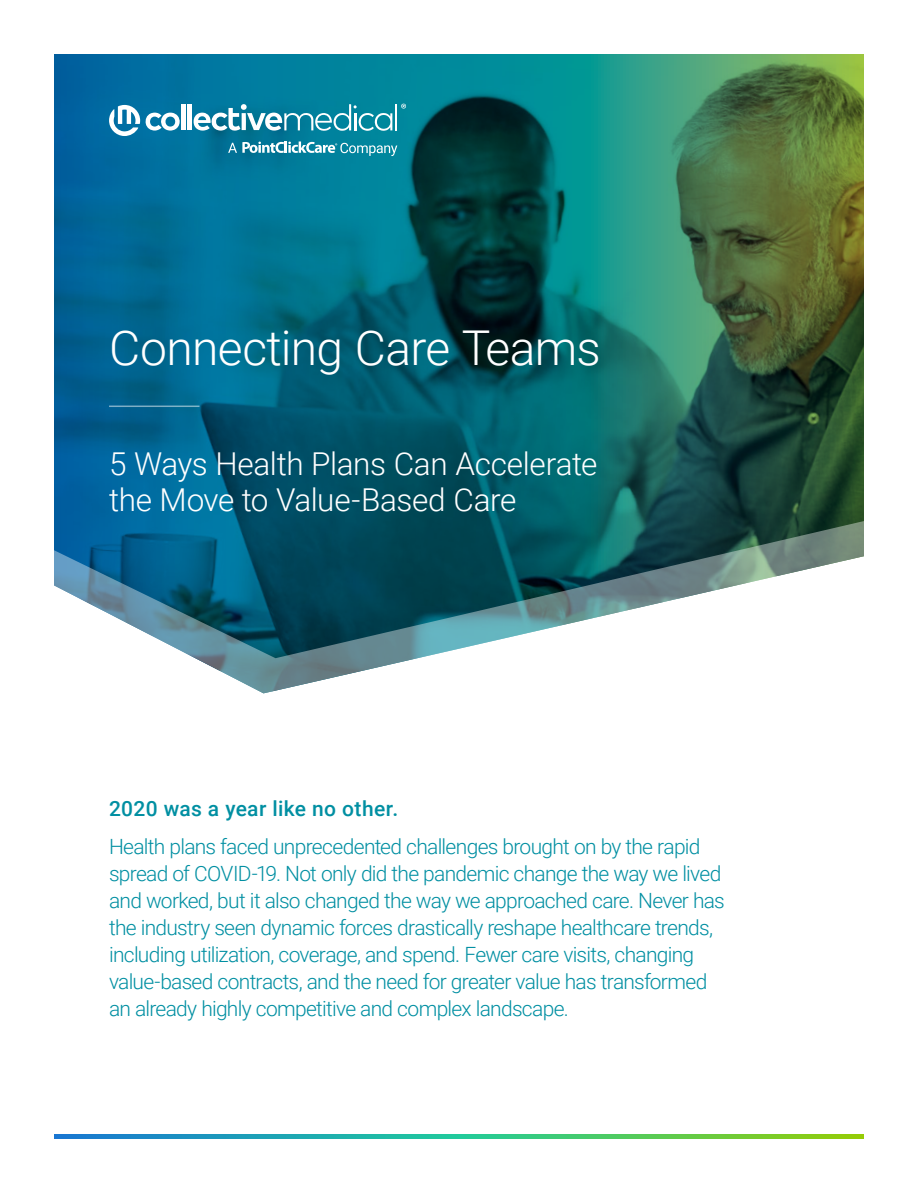
<style>
.page{position:relative;width:918px;height:1188px;background:#fff}
.page>*{position:absolute;margin:0;border:0;box-sizing:border-box;transform-origin:0 0}
.t1{font:300 48px "Roboto";letter-spacing:-.015em;color:#fff}
.t2{font:300 31.5px/36px "Roboto";letter-spacing:-.015em;color:#fff}
.t3{font:300 21px/27px "Roboto";letter-spacing:-.035em;color:#008fa2}
.t4{font:500 21px "Roboto";letter-spacing:.015em;color:#008fa2}
</style>
<div class="page">
<svg style="left:54px;top:54px;width:810px;height:467px;background:#13686d"></svg>
<svg style="left:401px;top:104px;width:5px;height:5px"></svg>
<hr style="left:395px;top:104px;width:2px;height:26px;background:#fff">
<div style="left:181px;top:105px;width:5px;height:25px;background:#fff"></div>
<hr style="left:188px;top:105px;width:4px;height:25px;background:#fff">
<svg style="left:194px;top:104px;width:198px;height:27px"></svg>
<svg style="left:228px;top:141px;width:169px;height:15px;background:#49a2b6"></svg>
<svg style="left:109px;top:105px;width:71px;height:31px"></svg>
<hr style="left:109px;top:406px;width:91px;height:1px;background:#fff">
<svg style="left:54px;top:1134px;width:810px;height:4px;background:#3cb583"></svg>
<svg style="left:54px;top:521px;width:810px;height:172px"></svg>
<h1 class="t1" style="left:109px;top:314px;width:493px">Connecting Care Teams</h1>
<h2 class="t2" style="left:109px;top:445px;width:490px">5 Ways Health Plans Can Accelerate the Move to Value-Based Care</h2>
<p class="t4" style="left:109px;top:794px;width:291px">2020 was a year like no other.</p>
<p class="t3" style="left:109px;top:832px;width:617px">Health plans faced unprecedented challenges brought on by the rapid spread of COVID-19. Not only did the pandemic change the way we lived and worked, but it also changed the way we approached care. Never has the industry seen dynamic forces drastically reshape healthcare trends, including utilization, coverage, and spend. Fewer care visits, changing value-based contracts, and the need for greater value has transformed an already highly competitive and complex landscape.</p>
</div>
